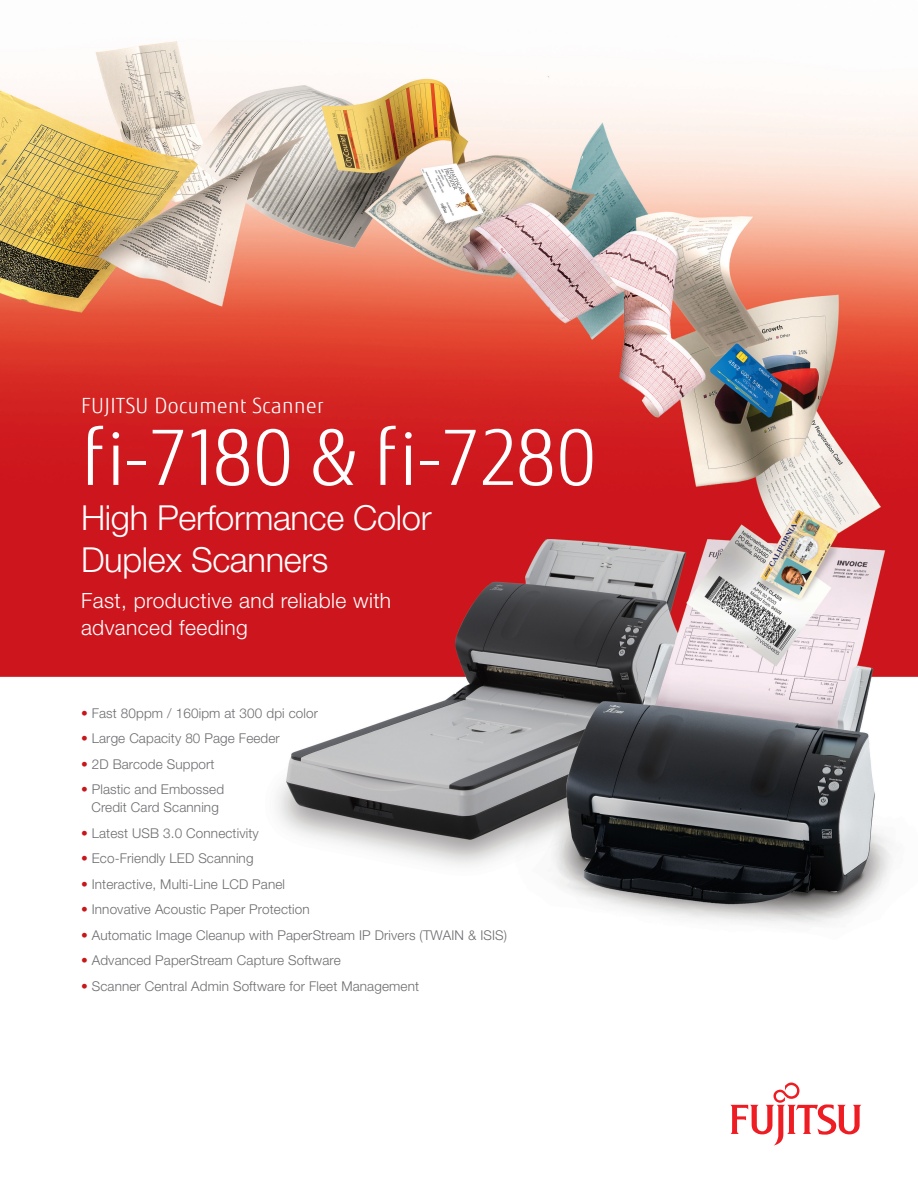
<style>
.page{position:relative;width:918px;height:1188px;background:#fff}
.page>*{position:absolute;margin:0;border:0;box-sizing:border-box;transform-origin:0 0}
.t1{font:300 76.5px "Fujitsu Sans";letter-spacing:-.015em;color:#fff}
.t2{font:300 34.5px/42px "Helvetica Neue";letter-spacing:-.01em;color:#fff}
.t3{font:300 21px/27px "Helvetica Neue";letter-spacing:.02em;color:#fff}
.t4{font:300 21px "Fujitsu Sans";letter-spacing:.02em;color:#fff}
.t5{font:300 13.5px/18px "Helvetica Neue";letter-spacing:.01em;color:#6c6d70;text-align:center}
.s1{color:#c6181b}
</style>
<div class="page">
<img style="left:0;top:41px;width:918px;height:1105px">
<svg style="left:730px;top:1083px;width:131px;height:62px"></svg>
<h3 class="t4" style="left:81px;top:393px;width:244px">Fujitsu Document Scanner</h3>
<h1 class="t1" style="left:81px;top:413px;width:517px">fi-7180 &amp; fi-7280</h1>
<h2 class="t2" style="left:81px;top:496px;width:352px">High Performance Color<br>Duplex Scanners</h2>
<h3 class="t3" style="left:81px;top:586px;width:312px">Fast, productive and reliable with advanced feeding</h3>
<p class="t5" style="left:81px;top:703px;width:239px"><span class="s1">•</span> Fast 80ppm / 160ipm at 300 dpi color</p>
<p class="t5" style="left:81px;top:729px;width:200px"><span class="s1">•</span> Large Capacity 80 Page Feeder</p>
<p class="t5" style="left:81px;top:754px;width:135px"><span class="s1">•</span> 2D Barcode Support</p>
<p class="t5" style="left:81px;top:780px;width:145px"><span class="s1">•</span> Plastic and Embossed<br>Credit Card Scanning</p>
<p class="t5" style="left:81px;top:823px;width:179px"><span class="s1">•</span> Latest USB 3.0 Connectivity</p>
<p class="t5" style="left:81px;top:849px;width:174px"><span class="s1">•</span> Eco-Friendly LED Scanning</p>
<p class="t5" style="left:81px;top:874px;width:206px"><span class="s1">•</span> Interactive, Multi-Line LCD Panel</p>
<p class="t5" style="left:81px;top:900px;width:230px"><span class="s1">•</span> Innovative Acoustic Paper Protection</p>
<p class="t5" style="left:81px;top:925px;width:428px"><span class="s1">•</span> Automatic Image Cleanup with PaperStream IP Drivers (TWAIN &amp; ISIS)</p>
<p class="t5" style="left:81px;top:951px;width:261px"><span class="s1">•</span> Advanced PaperStream Capture Software</p>
<p class="t5" style="left:81px;top:976px;width:340px"><span class="s1">•</span> Scanner Central Admin Software for Fleet Management</p>
</div>
